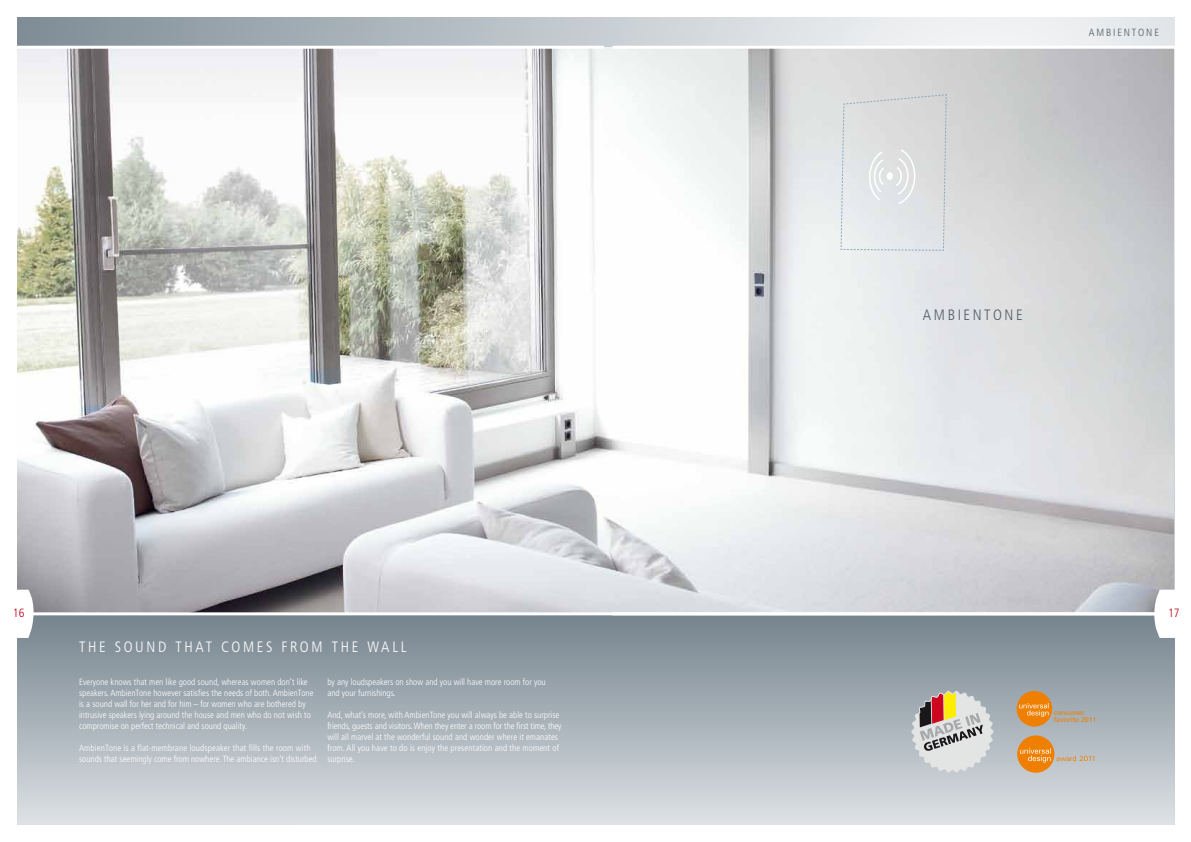
<style>
.page{position:relative;width:1191px;height:842px;background:#fff}
.page>*{position:absolute;margin:0;border:0;box-sizing:border-box;transform-origin:0 0}
.t1{font:300 condensed 15px "Frutiger";letter-spacing:.175em;color:#fff}
.t2{font:300 condensed 15px "Frutiger";letter-spacing:.175em;color:#4e5c64}
.t3{font:300 condensed 12px "Frutiger";color:#c10218}
.t4{font:300 condensed 10.4px "Frutiger";letter-spacing:.18em;color:#4e5c64}
.t5{font:300 condensed 9px/11px "Frutiger";color:#fff}
.t6{font:6.9px/6.9px "Frutiger";color:#ef7f00}
</style>
<div class="page">
<svg style="left:17px;top:17px;width:1157px;height:30px;background:#c3c9ce"></svg>
<img style="left:17px;top:47px;width:1157px;height:565px">
<svg style="left:17px;top:615px;width:1157px;height:210px;background:#a9b2b9"></svg>
<hr style="left:0;top:46px;width:604px;height:3px;background:#fff">
<svg style="left:17px;top:590px;width:17px;height:48px"></svg>
<hr style="left:29px;top:612px;width:1131px;height:3px;background:#fff">
<svg style="left:1154px;top:590px;width:20px;height:48px"></svg>
<hr style="left:612px;top:46px;width:576px;height:3px;background:#fff">
<hr style="left:612px;top:612px;width:545px;height:3px;background:#fff">
<svg style="left:840px;top:94px;width:107px;height:157px;background:#dee0e2"></svg>
<div style="left:886px;top:172px;width:7px;height:8px;background:#fff;border-radius:50%"></div>
<svg style="left:911px;top:691px;width:82px;height:81px;background:#c2bbb4"></svg>
<div style="left:1017px;top:735px;width:37px;height:38px;background:#ef7f00;border-radius:50%"></div>
<svg style="left:1020px;top:748px;width:30px;height:14px"></svg>
<svg style="left:1056px;top:756px;width:38px;height:5px"></svg>
<div style="left:1016px;top:691px;width:36px;height:36px;background:#ef7f00;border-radius:50%"></div>
<svg style="left:1019px;top:703px;width:29px;height:14px"></svg>
<p class="t4" style="left:1088px;top:26px;width:72px">AMBIENTONE</p>
<h1 class="t2" style="left:923px;top:307px;width:101px">AMBIENTONE</h1>
<h2 class="t3" style="left:13px;top:606px;width:13px">16</h2>
<h2 class="t3" style="left:1165px;top:606px;width:13px">17</h2>
<h2 class="t3" style="left:1168px;top:606px;width:13px">17</h2>
<h1 class="t1" style="left:79px;top:639px;width:18px">The</h1>
<h1 class="t1" style="left:115px;top:639px;width:71px">soun d that</h1>
<h1 class="t1" style="left:221px;top:639px;width:120px">come s from the</h1>
<h1 class="t1" style="left:367px;top:639px;width:24px">wall</h1>
<p class="t5" style="left:79px;top:677px;width:236px">Everyone knows that men like good sound, whereas women don’t like speakers. AmbienTone however satisfies the needs of both. AmbienTone is a sound wall for her and for him – for women who are bothered by intrusive speakers lying around the house and men who do not wish to compromise on perfect technical and sound quality.</p>
<p class="t5" style="left:79px;top:743px;width:239px">AmbienTone is a flat-membrane loudspeaker that fills the room with sounds that seemingly come from nowhere. The ambiance isn’t disturbed</p>
<p class="t5" style="left:327px;top:677px;width:220px">by any loudspeakers on show and you will have more room for you and your furnishings.</p>
<p class="t5" style="left:327px;top:710px;width:236px">And, what’s more, with AmbienTone you will always be able to surprise friends, guests and visitors. When they enter a room for the first time, they will all marvel at the wonderful sound and wonder where it emanates from. All you have to do is enjoy the presentation and the moment of surprise.</p>
<p class="t6" style="left:1053px;top:709px;width:44px">consumer favorite 2011</p>
</div>
